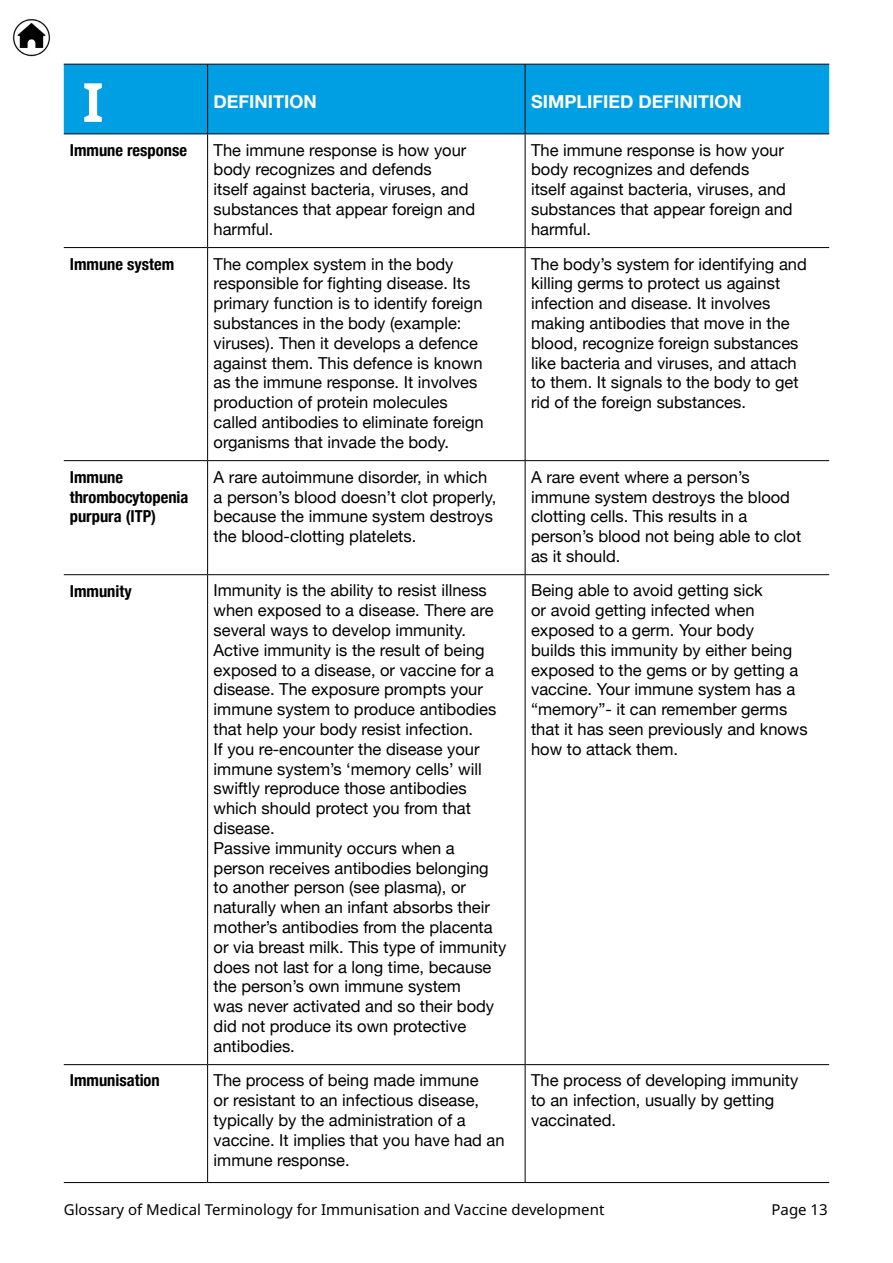
<style>
.page{position:relative;width:893px;height:1263px;background:#fff}
.page>*{position:absolute;margin:0;border:0;box-sizing:border-box;transform-origin:0 0}
.t1{font:700 54px "Noto Sans";color:#fff}
.Eng_Sub{font:700 18px "Helvetica Neue";color:#fff}
.Eng_Text_1{font:16.5px/19.8px "Helvetica Neue";color:#000}
.Eng_Sub_1{font:700 condensed 16.5px/19.8px "Helvetica Neue";color:#000}
.t2{font:15px "Noto Sans";color:#000}
</style>
<div class="page">
<img style="left:12px;top:19px;width:39px;height:38px">
<div style="left:64px;top:65px;width:765px;height:69px;background:#009fe3"></div>
<hr style="left:64px;top:64px;width:144px;height:1px;background:#000">
<hr style="left:208px;top:64px;width:317px;height:1px;background:#000">
<hr style="left:525px;top:64px;width:304px;height:1px;background:#000">
<hr style="left:64px;top:134px;width:144px;height:1px;background:#000">
<hr style="left:208px;top:134px;width:317px;height:1px;background:#000">
<hr style="left:525px;top:134px;width:304px;height:1px;background:#000">
<hr style="left:64px;top:247px;width:144px;height:1px;background:#000">
<hr style="left:208px;top:247px;width:317px;height:1px;background:#000">
<hr style="left:525px;top:247px;width:304px;height:1px;background:#000">
<hr style="left:64px;top:460px;width:144px;height:1px;background:#000">
<hr style="left:208px;top:460px;width:317px;height:1px;background:#000">
<hr style="left:525px;top:460px;width:304px;height:1px;background:#000">
<hr style="left:64px;top:574px;width:144px;height:1px;background:#000">
<hr style="left:208px;top:574px;width:317px;height:1px;background:#000">
<hr style="left:525px;top:574px;width:304px;height:1px;background:#000">
<hr style="left:64px;top:1064px;width:144px;height:1px;background:#000">
<hr style="left:208px;top:1064px;width:317px;height:1px;background:#000">
<hr style="left:525px;top:1064px;width:304px;height:1px;background:#000">
<hr style="left:64px;top:1182px;width:144px;height:1px;background:#000">
<hr style="left:208px;top:1182px;width:317px;height:1px;background:#000">
<hr style="left:525px;top:1182px;width:304px;height:1px;background:#000">
<hr style="left:207px;top:65px;width:1px;height:69px;background:#000">
<hr style="left:525px;top:65px;width:1px;height:69px;background:#000">
<hr style="left:207px;top:134px;width:1px;height:113px;background:#000">
<hr style="left:525px;top:134px;width:1px;height:113px;background:#000">
<hr style="left:207px;top:248px;width:1px;height:212px;background:#000">
<hr style="left:525px;top:248px;width:1px;height:212px;background:#000">
<hr style="left:207px;top:461px;width:1px;height:113px;background:#000">
<hr style="left:525px;top:461px;width:1px;height:113px;background:#000">
<hr style="left:207px;top:575px;width:1px;height:489px;background:#000">
<hr style="left:525px;top:575px;width:1px;height:489px;background:#000">
<hr style="left:207px;top:1065px;width:1px;height:117px;background:#000">
<hr style="left:525px;top:1065px;width:1px;height:117px;background:#000">
<p class="t1" style="left:83px;top:64px;width:23px">I</p>
<p class="Eng_Sub_1" style="left:70px;top:139px;width:119px">Immune response</p>
<p class="Eng_Sub_1" style="left:70px;top:253px;width:106px">Immune system</p>
<p class="Eng_Sub" style="left:214px;top:87px;width:105px">DEFINITION</p>
<p class="Eng_Text_1" style="left:214px;top:141px;width:254px">The immune response is how your</p>
<p class="Eng_Text_1" style="left:214px;top:161px;width:263px">body recognizes and defends<br>itself against bacteria, viruses, and substances that appear foreign and harmful.</p>
<p class="Eng_Text_1" style="left:214px;top:255px;width:241px">The complex system in the body</p>
<p class="Eng_Text_1" style="left:214px;top:275px;width:272px">responsible for fighting disease. Its primary function is to identify foreign substances in the body (example: viruses .) Then it develops a defence against them. This defence is known as the immune response It. involves production of protein molecules called antibodies to eliminate foreign organisms that invade the body.</p>
<p class="Eng_Sub" style="left:531px;top:87px;width:212px">SIMPLIFIED DEFINITION</p>
<p class="Eng_Text_1" style="left:531px;top:141px;width:263px">The immune response is how your body recognizes and defends<br>itself against bacteria, viruses, and substances that appear foreign and harmful.</p>
<p class="Eng_Text_1" style="left:531px;top:255px;width:277px">The body s’ system for identifying and killing germs to protect us against infection and disease It. involves making antibodies that move in the blood, recognize foreign substances like bacteria and viruses, and attach to them It. signals to the body to get rid of the foreign substances.</p>
<p class="Eng_Sub_1" style="left:70px;top:466px;width:120px">Immune thrombocytopenia purpura (ITP(</p>
<p class="Eng_Text_1" style="left:214px;top:468px;width:284px">A rare autoimmune disorder in, which a person s’ blood doesn t’ clot properly, because the immune system destroys the blood-clotting platelets.</p>
<p class="Eng_Text_1" style="left:531px;top:468px;width:272px">A rare event where a person s’ immune system destroys the blood clotting cells. This results in a person s’ blood not being able to clot as it should.</p>
<p class="Eng_Text_1" style="left:214px;top:582px;width:275px">Immunity is the ability to resist illness</p>
<p class="Eng_Text_1" style="left:531px;top:582px;width:278px">Being able to avoid getting sick<br>or avoid getting infected when exposed to a germ. Your body<br>builds this immunity by either being exposed to the gems or by getting a vaccine. Your immune system has a “memory i t-” can remember germs that it has seen previously and knows how to attack them.</p>
<p class="Eng_Sub_1" style="left:70px;top:580px;width:63px">Immunity</p>
<p class="Eng_Text_1" style="left:214px;top:601px;width:281px">when exposed to a disease. There are several ways to develop immunity.</p>
<p class="Eng_Text_1" style="left:214px;top:641px;width:284px">Active immunity is the result of being exposed to a disease, or vaccine for a disease. The exposure prompts your immune system to produce antibodies that help your body resist infection.</p>
<p class="Eng_Text_1" style="left:214px;top:740px;width:270px">If you re-encounter the disease your immune system s’ ‘memory cells’ will swiftly reproduce those antibodies which should protect you from that disease.</p>
<p class="Eng_Text_1" style="left:214px;top:839px;width:294px">Passive immunity occurs when a person receives antibodies belonging to another person (see plasma ,) or naturally when an infant absorbs their mother s’ antibodies from the placenta or via breast milk. This type of immunity does not last for a long time, because the person s’ own immune system<br>was never activated and so their body did not produce its own protective antibodies.</p>
<p class="Eng_Sub_1" style="left:70px;top:1069px;width:92px">Immunisation</p>
<p class="Eng_Text_1" style="left:214px;top:1071px;width:267px">The process of being made immune</p>
<p class="Eng_Text_1" style="left:214px;top:1091px;width:292px">or resistant to an infectious disease, typically by the administration of a vaccine It. implies that you have had an immune response.</p>
<p class="Eng_Text_1" style="left:531px;top:1071px;width:269px">The process of developing immunity to an infection, usually by getting vaccinated.</p>
<p class="t2" style="left:64px;top:1199px;width:542px">Glossary of Medical Terminology for Immunisation and Vaccine development</p>
<p class="t2" style="left:771px;top:1199px;width:58px">Page 13</p>
</div>
